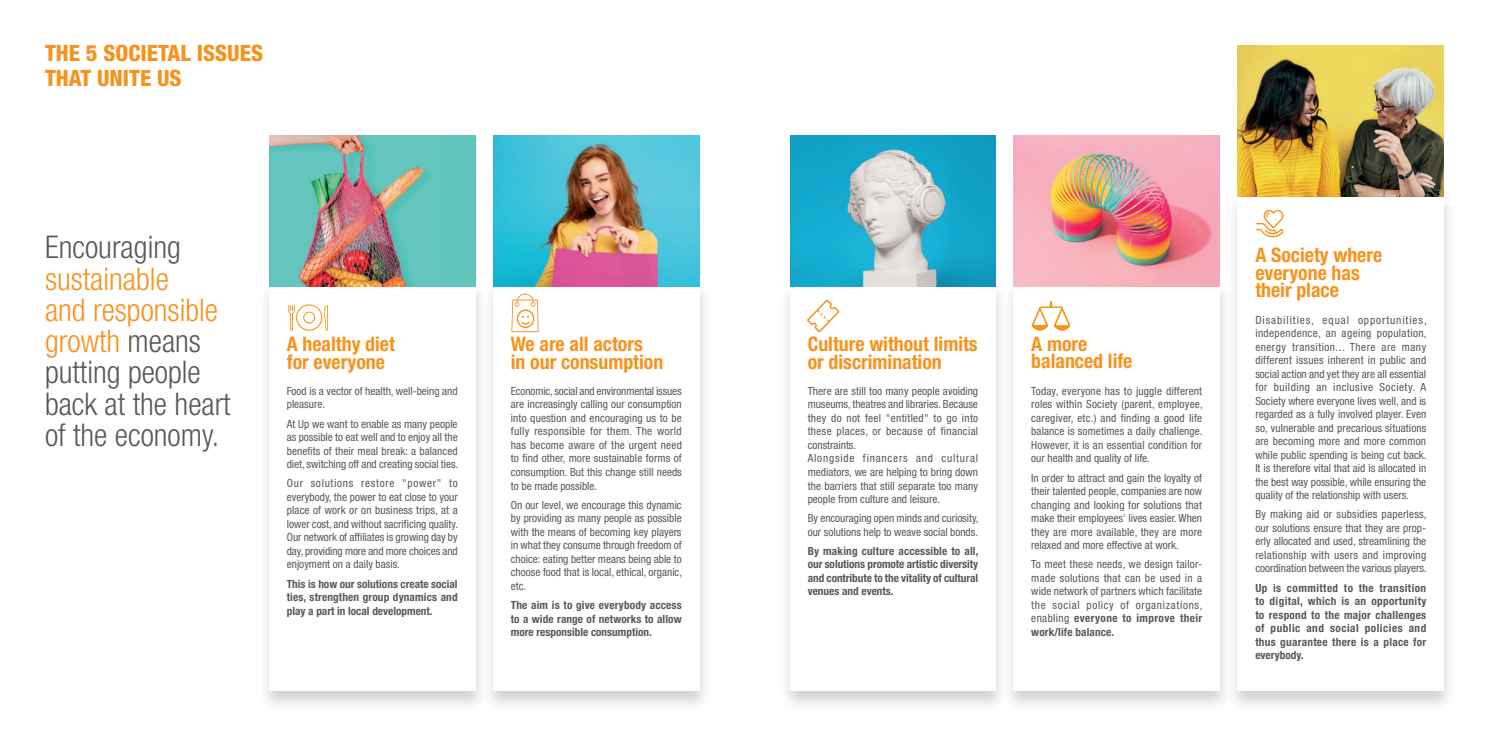
<style>
.page{position:relative;width:1489px;height:745px;background:#fff}
.page>*{position:absolute;margin:0;border:0;box-sizing:border-box;transform-origin:0 0}
.t1{font:300 condensed 31.25px/31.2px "Helvetica Neue LT Pro";color:#57585a}
.t2{font:800 condensed 22.5px/25px "Helvetica Neue LT Pro";color:#f7931d}
.t3{font:700 condensed 20px/17.5px "Helvetica Neue LT Pro";color:#f7931d}
.t4{font:condensed 11.25px/13.5px "Helvetica Neue LT Pro";color:#57585a;text-align:justify}
.t5{font:700 condensed 11.25px/13.5px "Helvetica Neue LT Pro";color:#57585a;text-align:justify}
.s1{color:#f7931d}
.s2{font-weight:700}
</style>
<div class="page">
<div style="left:258px;top:281px;width:230px;height:430px;background:#231f20;opacity:.2"></div>
<div style="left:269px;top:283px;width:206px;height:407px;background:#fff"></div>
<div style="left:779px;top:281px;width:229px;height:430px;background:#231f20;opacity:.2"></div>
<div style="left:790px;top:283px;width:205px;height:407px;background:#fff"></div>
<div style="left:1002px;top:281px;width:230px;height:430px;background:#231f20;opacity:.2"></div>
<div style="left:1013px;top:283px;width:206px;height:407px;background:#fff"></div>
<div style="left:1226px;top:192px;width:230px;height:519px;background:#231f20;opacity:.2"></div>
<div style="left:1237px;top:194px;width:206px;height:496px;background:#fff"></div>
<div style="left:482px;top:281px;width:230px;height:430px;background:#231f20;opacity:.2"></div>
<div style="left:493px;top:283px;width:206px;height:407px;background:#fff"></div>
<svg style="left:288px;top:304px;width:40px;height:26px"></svg>
<svg style="left:511px;top:293px;width:27px;height:39px"></svg>
<svg style="left:807px;top:299px;width:32px;height:33px"></svg>
<svg style="left:1031px;top:301px;width:39px;height:29px"></svg>
<svg style="left:1256px;top:210px;width:27px;height:27px"></svg>
<img style="left:269px;top:136px;width:206px;height:150px">
<img style="left:493px;top:136px;width:206px;height:150px">
<img style="left:790px;top:136px;width:205px;height:150px">
<img style="left:1013px;top:136px;width:206px;height:150px">
<img style="left:1237px;top:45px;width:206px;height:151px">
<h2 class="t2" style="left:45px;top:40px;width:219px">THE 5 SOCIETAL ISSUES<br>THAT UNITE US</h2>
<h1 class="t1" style="left:45px;top:231px;width:137px">Encouraging</h1>
<h1 class="t1" style="left:45px;top:262px;width:187px"><span class="s1">sustainable<br>and responsible growth</span> means putting people back at the heart of the economy.</h1>
<h3 class="t3" style="left:287px;top:335px;width:110px">A healthy diet for everyone</h3>
<p class="t4" style="left:287px;top:384px;width:172px">Food is a vector of health, well-being and pleasure.</p>
<p class="t4" style="left:287px;top:416px;width:173px">At Up we want to enable as many people as possible to eat well and to enjoy all the benefits of their meal break: a balanced diet, switching off and creating social ties.</p>
<p class="t4" style="left:287px;top:476px;width:173px">Our solutions restore "power" to everybody, the power to eat close to your place of work or on business trips, at a lower cost, and without sacrificing quality.<br>Our network of affiliates is growing day by day, providing more and more choices and enjoyment on a daily basis.</p>
<p class="t5" style="left:287px;top:576px;width:172px">This is how our solutions create social ties, strengthen group dynamics and play a part in local development.</p>
<h3 class="t3" style="left:511px;top:335px;width:154px">We are all actors<br>in our consumption</h3>
<p class="t4" style="left:511px;top:384px;width:172px">Economic, social and environmental issues are increasingly calling our consumption into question and encouraging us to be fully responsible for them. The world has become aware of the urgent need to find other, more sustainable forms of consumption. But this change still needs to be made possible.</p>
<p class="t4" style="left:511px;top:497px;width:173px">On our level, we encourage this dynamic by providing as many people as possible with the means of becoming key players in what they consume through freedom of choice: eating better means being able to choose food that is local, ethical, organic, etc.</p>
<p class="t5" style="left:511px;top:597px;width:172px">The aim is to give everybody access to a wide range of networks to allow more responsible consumption.</p>
<h3 class="t3" style="left:807px;top:335px;width:171px">Culture without limits or discrimination</h3>
<p class="t4" style="left:807px;top:384px;width:172px;text-align:left">There are still too many people avoiding museums, theatres and libraries. Because they do not feel "entitled" to go into these places, or because of financial constraints.<br>Alongside financers and cultural mediators, we are helping to bring down the barriers that still separate too many people from culture and leisure.</p>
<p class="t4" style="left:807px;top:511px;width:172px">By encouraging open minds and curiosity, our solutions help to weave social bonds.</p>
<p class="t5" style="left:807px;top:543px;width:172px">By making culture accessible to all, our solutions promote artistic diversity and contribute to the vitality of cultural venues and events.</p>
<h3 class="t3" style="left:1031px;top:334px;width:103px">A more balanced life</h3>
<p class="t4" style="left:1031px;top:384px;width:173px">Today, everyone has to juggle different roles within Society (parent, employee, caregiver, etc.) and finding a good life balance is sometimes a daily challenge.<br>However, it is an essential condition for our health and quality of life.</p>
<p class="t4" style="left:1031px;top:470px;width:172px">In order to attract and gain the loyalty of their talented people, companies are now changing and looking for solutions that make their employees' lives easier. When they are more available, they are more relaxed and more effective at work.</p>
<p class="t4" style="left:1031px;top:557px;width:173px">To meet these needs, we design tailor&shy;made solutions that can be used in a wide network of partners which facilitate the social policy of organizations, enabling <span class="s2">everyone to improve their work/life balance.</span></p>
<h3 class="t3" style="left:1255px;top:246px;width:128px">A Society where everyone has their place</h3>
<p class="t4" style="left:1255px;top:312px;width:173px">Disabilities, equal opportunities, independence, an ageing population, energy transition... There are many different issues inherent in public and social action and yet they are all essential for building an inclusive Society. A Society where everyone lives well, and is regarded as a fully involved player. Even so, vulnerable and precarious situations are becoming more and more common while public spending is being cut back.<br>It is therefore vital that aid is allocated in the best way possible, while ensuring the quality of the relationship with users.</p>
<p class="t4" style="left:1255px;top:507px;width:173px">By making aid or subsidies paperless, our solutions ensure that they are prop&shy;erly allocated and used, streamlining the relationship with users and improving coordination between the various players.</p>
<p class="t5" style="left:1255px;top:580px;width:172px">Up is committed to the transition to digital, which is an opportunity to respond to the major challenges of public and social policies and thus guarantee there is a place for everybody.</p>
</div>
